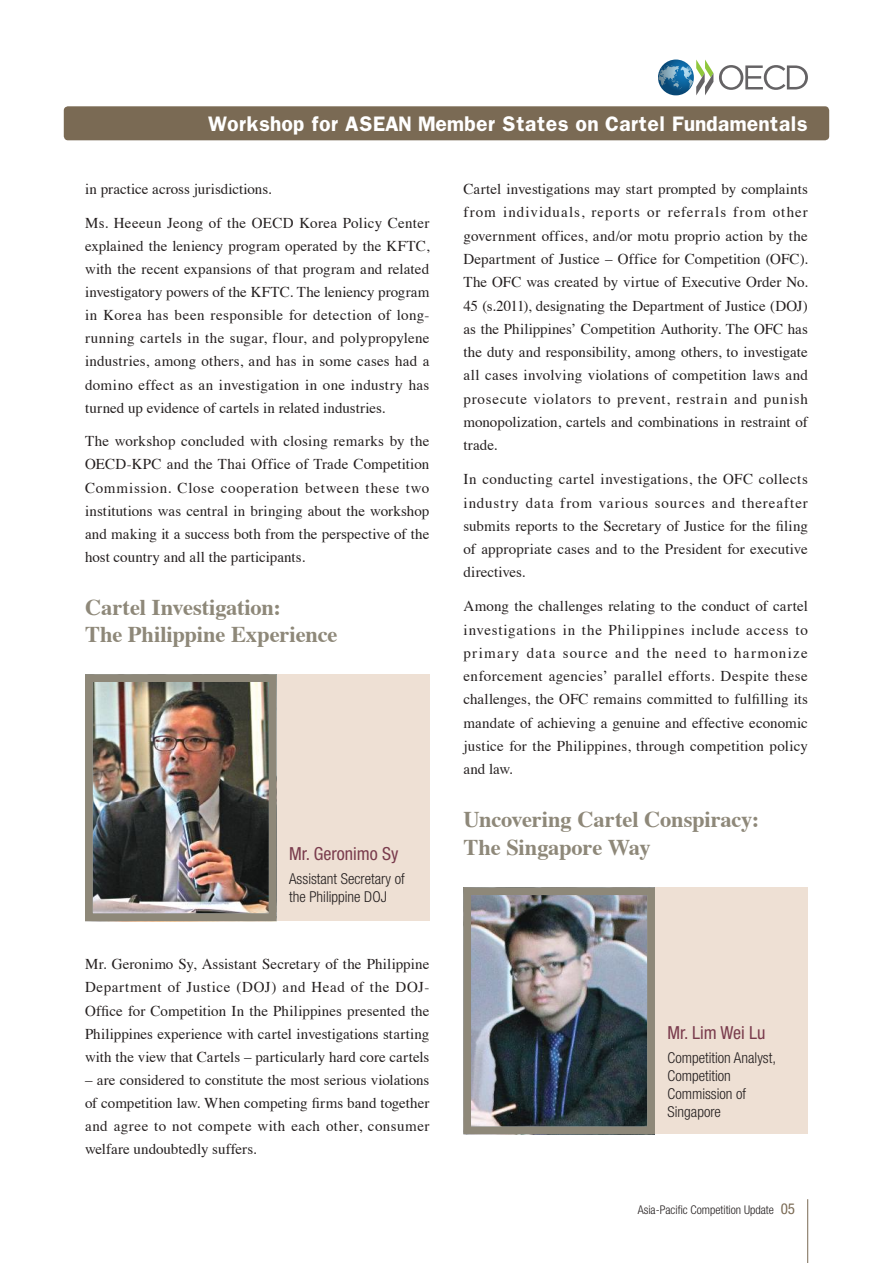
<style>
.page{position:relative;width:893px;height:1263px;background:#fff}
.page>*{position:absolute;margin:0;border:0;box-sizing:border-box;transform-origin:0 0}
.t1{font:700 22.5px/27.6px "Times";letter-spacing:-.01em;color:#8e8879}
.t2{font:18px "Franklin Demi";color:#fff}
.t3{font:condensed 18px "Helvetica Neue";color:#7a3c4d}
.t4{font:15px/23.2px "Times";letter-spacing:.01em;color:#241f1f;text-align:justify}
.t5{font:300 condensed 15px/18px "Helvetica Neue";color:#241f1f}
.t6{font:300 condensed 12px "Helvetica Neue";color:#241f1f}
.s1{font-weight:400;font-size:15px;color:#7a6a54}
</style>
<div class="page">
<hr style="left:807px;top:1199px;width:1px;height:64px;background:#7a6a54">
<div style="left:64px;top:106px;width:765px;height:34px;background:#7a6a54;border-radius:4px"></div>
<svg style="left:658px;top:60px;width:36px;height:35px"></svg>
<svg style="left:696px;top:60px;width:17px;height:35px"></svg>
<svg style="left:719px;top:65px;width:89px;height:25px"></svg>
<div style="left:85px;top:674px;width:344px;height:247px;background:#eee0d4"></div>
<img style="left:94px;top:683px;width:173px;height:229px">
<div style="left:85px;top:674px;width:191px;height:247px;border:8px solid #8e8879"></div>
<div style="left:463px;top:887px;width:345px;height:247px;background:#eee0d4"></div>
<img style="left:472px;top:896px;width:174px;height:229px">
<div style="left:463px;top:887px;width:192px;height:247px;border:8px solid #8e8879"></div>
<p class="t2" style="left:208px;top:111px;width:602px">Workshop for ASEAN Member States on Cartel Fundamentals</p>
<p class="t4" style="left:85px;top:176px;width:188px">in practice across jurisdictions.</p>
<p class="t4" style="left:85px;top:210px;width:346px">Ms. Heeeun Jeong of the OECD Korea Policy Center explained the leniency program operated by the KFTC, with the recent expansions of that program and related investigatory powers of the KFTC. The leniency program in Korea has been responsible for detection of long&shy;running cartels in the sugar, flour, and polypropylene industries, among others, and has in some cases had a domino effect as an investigation in one industry has turned up evidence of cartels in related industries.</p>
<p class="t4" style="left:85px;top:428px;width:346px">The workshop concluded with closing remarks by the OECD-KPC and the Thai Office of Trade Competition Commission. Close cooperation between these two institutions was central in bringing about the workshop and making it a success both from the perspective of the host country and all the participants.</p>
<h1 class="t1" style="left:85px;top:591px;width:254px">Cartel Investigation:<br>The Philippine Experience</h1>
<p class="t3" style="left:289px;top:843px;width:111px">Mr. Geronimo Sy</p>
<p class="t5" style="left:289px;top:870px;width:117px">Assistant Secretary of the Philippine DOJ</p>
<p class="t4" style="left:85px;top:951px;width:346px">Mr. Geronimo Sy, Assistant Secretary of the Philippine Department of Justice (DOJ) and Head of the DOJ-Office for Competition In the Philippines presented the Philippines experience with cartel investigations starting with the view that Cartels – particularly hard core cartels</p>
<p class="t4" style="left:85px;top:1067px;width:346px">– are considered to constitute the most serious violations of competition law. When competing firms band together and agree to not compete with each other, consumer welfare undoubtedly suffers.</p>
<p class="t4" style="left:463px;top:176px;width:346px">Cartel investigations may start prompted by complaints from individuals, reports or referrals from other government offices, and/or motu proprio action by the Department of Justice – Office for Competition (OFC).<br>The OFC was created by virtue of Executive Order No.<br>45 (s.2011), designating the Department of Justice (DOJ) as the Philippines’ Competition Authority. The OFC has the duty and responsibility, among others, to investigate all cases involving violations of competition laws and prosecute violators to prevent, restrain and punish monopolization, cartels and combinations in restraint of trade.</p>
<p class="t4" style="left:463px;top:466px;width:346px">In conducting cartel investigations, the OFC collects industry data from various sources and thereafter submits reports to the Secretary of Justice for the filing of appropriate cases and to the President for executive directives.</p>
<p class="t4" style="left:463px;top:593px;width:346px">Among the challenges relating to the conduct of cartel investigations in the Philippines include access to primary data source and the need to harmonize enforcement agencies’ parallel efforts. Despite these challenges, the OFC remains committed to fulfilling its mandate of achieving a genuine and effective economic justice for the Philippines, through competition policy and law.</p>
<h1 class="t1" style="left:463px;top:803px;width:297px">Uncovering Cartel Conspiracy:<br>The Singapore Way</h1>
<p class="t3" style="left:668px;top:1022px;width:99px">Mr. Lim Wei Lu</p>
<p class="t5" style="left:668px;top:1049px;width:110px">Competition Analyst,<br>Competition<br>Commission of<br>Singapore</p>
<p class="t6" style="left:638px;top:1202px;width:159px">Asia-Pacific Competition Update <span class="s1">05</span></p>
</div>
